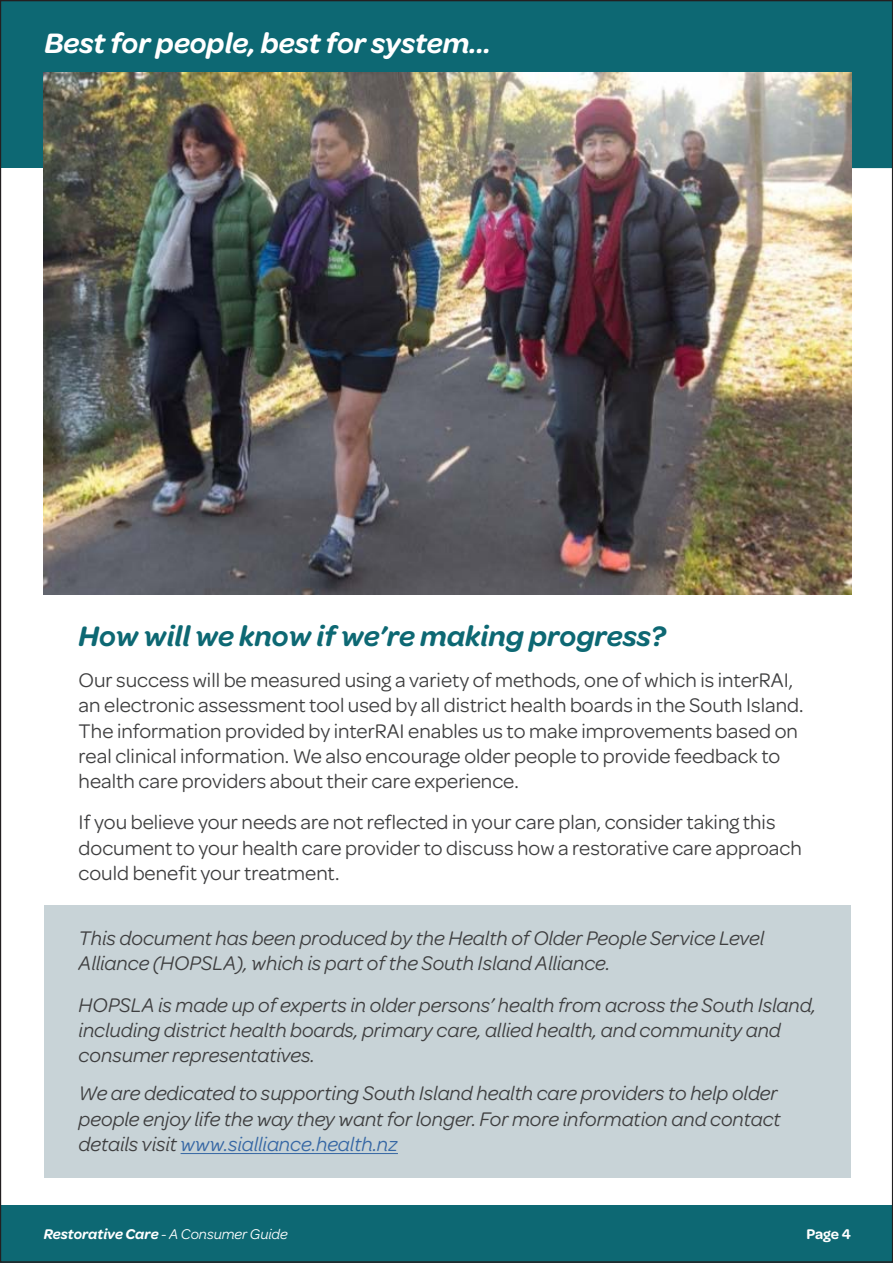
<style>
.page{position:relative;width:893px;height:1263px;background:#fff}
.page>*{position:absolute;margin:0;border:0;box-sizing:border-box;transform-origin:0 0}
.t1{font:italic 600 30px "Omnes";color:#0d6873}
.t2{font:italic 600 30px "Omnes";color:#fff}
.t3{font:21px/25.2px "Omnes";color:#3e3e3f}
.t4{font:italic 21px/25.2px "Omnes";color:#3e3e3f}
.t5{font:italic 600 15px "Omnes";color:#fff}
.t6{font:600 15px "Omnes";color:#fff}
.s1{color:#3667a4}
.s2{font-weight:400}
</style>
<div class="page">
<div style="left:3px;top:3px;width:887px;height:165px;background:#0d6873"></div>
<img style="left:44px;top:72px;width:808px;height:523px">
<div style="left:0;top:1205px;width:893px;height:58px;background:#0d6873"></div>
<div style="left:44px;top:905px;width:807px;height:273px;background:#c8d3d7"></div>
<hr style="left:181px;top:1153px;width:217px;height:1px;background:#3667a4">
<p class="t2" style="left:44px;top:22px;width:448px">Best for people, best for system...</p>
<p class="t1" style="left:79px;top:615px;width:589px">How will we know if we’re making progress?</p>
<p class="t3" style="left:79px;top:666px;width:716px">Our success will be measured using a variety of methods, one of which is interRAI,</p>
<p class="t3" style="left:79px;top:692px;width:726px">an electronic assessment tool used by all district health boards in the South Island.<br>The information provided by interRAI enables us to make improvements based on real clinical information. We also encourage older people to provide feedback to health care providers about their care experience.</p>
<p class="t3" style="left:79px;top:809px;width:725px">If you believe your needs are not reflected in your care plan, consider taking this document to your health care provider to discuss how a restorative care approach could benefit your treatment.</p>
<p class="t4" style="left:79px;top:924px;width:687px">This document has been produced by the Health of Older People Service Level<br>Alliance (HOPSLA), which is part of the South Island Alliance.</p>
<p class="t4" style="left:79px;top:991px;width:739px">HOPSLA is made up of experts in older persons’ health from across the South Island, including district health boards, primary care, allied health, and community and consumer representatives.</p>
<p class="t4" style="left:79px;top:1080px;width:704px">We are dedicated to supporting South Island health care providers to help older people enjoy life the way they want for longer. For more information and contact details visit <span class="s1">www.sialliance.health.nz</span></p>
<p class="t5" style="left:44px;top:1223px;width:245px">Restorative Care <span class="s2">- A Consumer Guide</span></p>
<p class="t6" style="left:806px;top:1223px;width:46px">Page 4</p>
</div>
